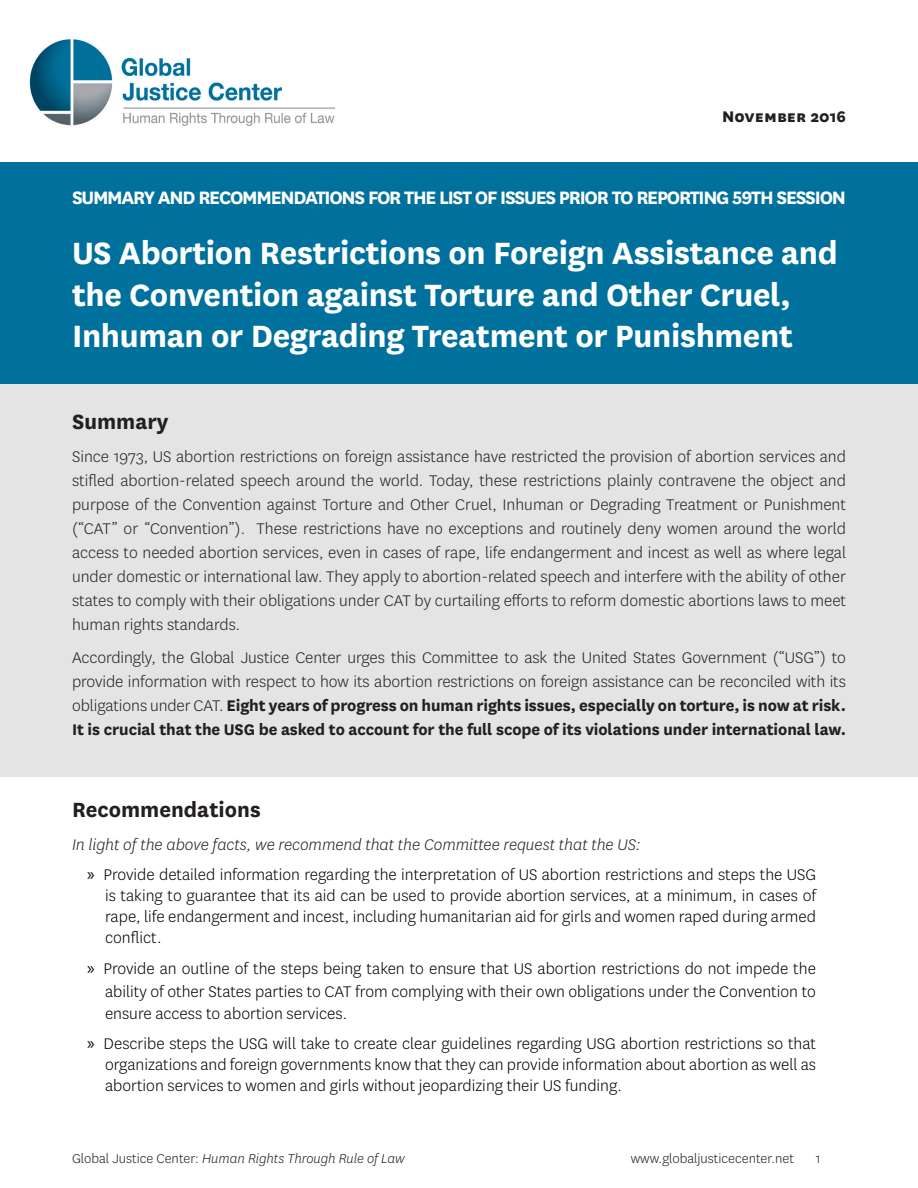
<style>
.page{position:relative;width:918px;height:1188px;background:#fff}
.page>*{position:absolute;margin:0;border:0;box-sizing:border-box;transform-origin:0 0}
.t1{font:700 36px/42px "National";letter-spacing:-.01em;color:#fff}
.t2{font:700 24px "National";color:#231f20}
.t3{font:700 21px "National";letter-spacing:-.06em;color:#fff}
.t4{font:300 18px/24px "National";letter-spacing:-.005em;color:#231f20;text-align:justify}
.t5{font:300 18px/21px "National";color:#000;text-align:justify}
.t6{font:italic 300 18px "National";color:#231f20}
.t7{font:800 18px "National";color:#231f20}
.t8{font:italic 300 15px "National";color:#231f20}
.t9{font:300 15px "National";color:#231f20}
.s1{font-weight:700}
.s2{font-family:"Myriad Pro";font-weight:400}
.s3{font-style:normal}
</style>
<div class="page">
<div style="left:0;top:384px;width:918px;height:393px;background:#e4e4e5"></div>
<div style="left:0;top:162px;width:918px;height:222px;background:#00719c"></div>
<img style="left:29px;top:39px;width:306px;height:87px">
<p class="t7" style="left:722px;top:103px;width:125px">November 2016</p>
<p class="t3" style="left:72px;top:183px;width:776px">SUMMARY AND RECOMMENDATIONS FOR THE LIST OF ISSUES PRIOR TO REPORTING 59TH SESSION</p>
<p class="t1" style="left:72px;top:229px;width:767px">US Abortion Restrictions on Foreign Assistance and the Convention against Torture and Other Cruel,</p>
<p class="t1" style="left:72px;top:312px;width:723px">Inhuman or Degrading Treatment or Punishment</p>
<p class="t2" style="left:72px;top:404px;width:98px">Summary</p>
<p class="t4" style="left:72px;top:444px;width:776px">Since 1973, US abortion restrictions on foreign assistance have restricted the provision of abortion services and stifled abortion-related speech around the world. Today, these restrictions plainly contravene the object and purpose of the Convention against Torture and Other Cruel, Inhuman or Degrading Treatment or Punishment (“CAT” or “Convention”). These restrictions have no exceptions and routinely deny women around the world access to needed abortion services, even in cases of rape, life endangerment and incest as well as where legal under domestic or international law. They apply to abortion-related speech and interfere with the ability of other states to comply with their obligations under CAT by curtailing efforts to reform domestic abortions laws to meet human rights standards.</p>
<p class="t4" style="left:72px;top:645px;width:776px">Accordingly, the Global Justice Center urges this Committee to ask the United States Government (“USG”) to provide information with respect to how its abortion restrictions on foreign assistance can be reconciled with its obligations under CAT. <span class="s1">Eight years of progress on human rights issues, especially on torture, is now at risk.<br>It is crucial that the USG be asked to account for the full scope of its violations under international law.</span></p>
<p class="t2" style="left:72px;top:793px;width:190px">Recommendations</p>
<p class="t6" style="left:72px;top:833px;width:570px">In light of the above facts, we recommend that the Committee request that the US:</p>
<p class="t5" style="left:105px;top:863px;width:713px;text-indent:-18px"><span class="s2">»</span> Provide detailed information regarding the interpretation of US abortion restrictions and steps the USG is taking to guarantee that its aid can be used to provide abortion services, at a minimum, in cases of rape, life endangerment and incest, including humanitarian aid for girls and women raped during armed conflict.</p>
<p class="t5" style="left:105px;top:957px;width:712px;line-height:22.5px;text-indent:-18px"><span class="s2">»</span> Provide an outline of the steps being taken to ensure that US abortion restrictions do not impede the ability of other States parties to CAT from complying with their own obligations under the Convention to ensure access to abortion services.</p>
<p class="t5" style="left:105px;top:1033px;width:713px;text-indent:-18px"><span class="s2">»</span> Describe steps the USG will take to create clear guidelines regarding USG abortion restrictions so that organizations and foreign governments know that they can provide information about abortion as well as abortion services to women and girls without jeopardizing their US funding.</p>
<p class="t8" style="left:72px;top:1150px;width:334px"><span class="s3">Global Justice Center:</span> Human Rights Through Rule of Law</p>
<p class="t9" style="left:631px;top:1149px;width:165px">www.globaljusticecenter.net</p>
<p class="t9" style="left:816px;top:1149px;width:6px">1</p>
</div>
